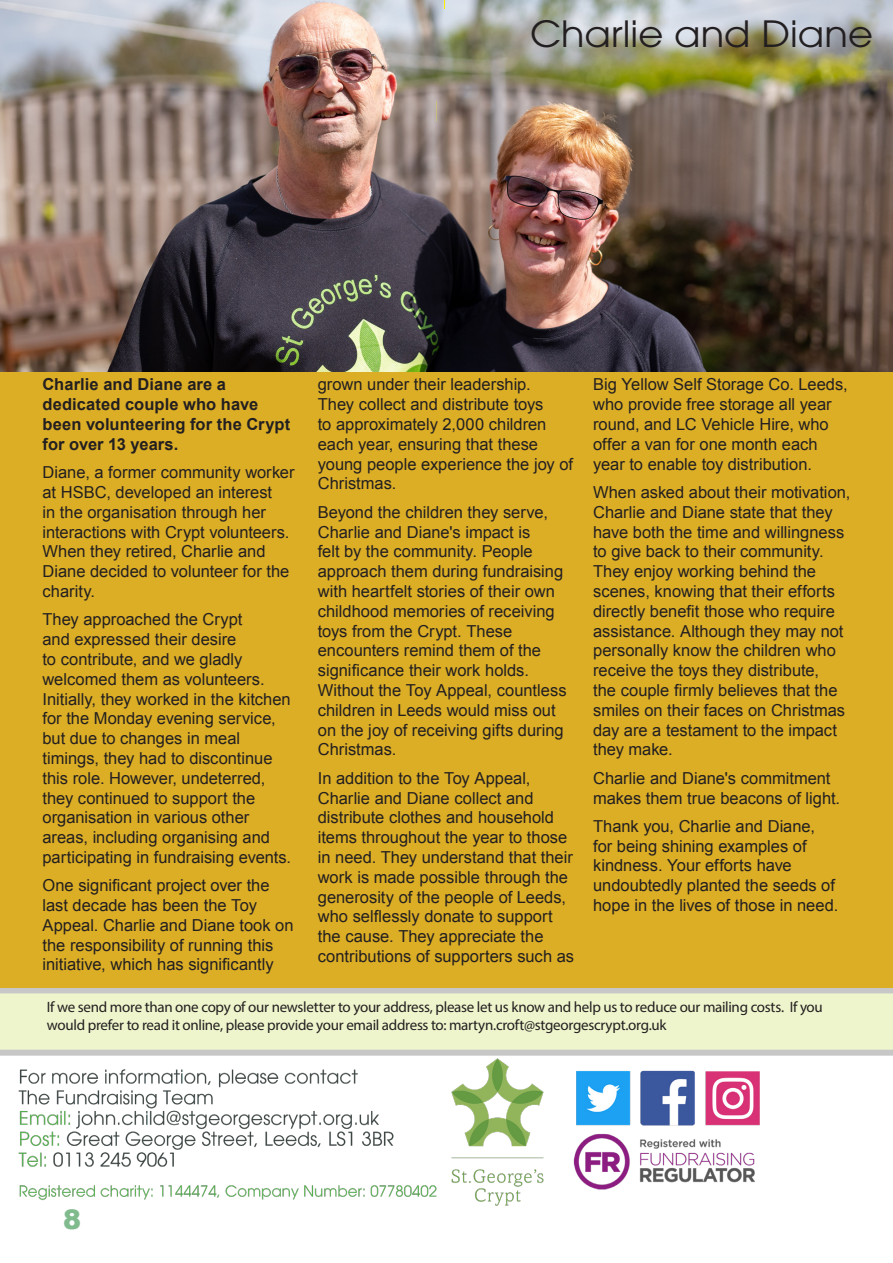
<style>
.page{position:relative;width:893px;height:1263px;background:#fff}
.page>*{position:absolute;margin:0;border:0;box-sizing:border-box;transform-origin:0 0}
.t1{font:36px "ITC Avant Garde Pro";color:#231f20;scale:1.07 1}
.t2{font:900 27px "Arial";color:#80bb8e}
.IN_BRIEF_HEADER{font:16.5px/19.8px "Arial";color:#231f20}
.IN_BRIEF_HEADER-2{font:700 16.5px/19.8px "Arial";letter-spacing:.005em;color:#231f20}
.IN_BRIEF_HEADER-3{font:15px/18px "Myriad Pro";letter-spacing:-.02em;color:#231f20}
</style>
<div class="page">
<svg style="left:0;top:987px;width:893px;height:69px;background:#e7ebc8"></svg>
<div style="left:0;top:0;width:893px;height:987px;background:#dcae26"></div>
<img style="left:0;top:0;width:893px;height:371px">
<img style="left:18px;top:1058px;width:742px;height:148px">
<p class="t1" style="left:530px;top:11px;width:322px">Charlie and Diane</p>
<p class="IN_BRIEF_HEADER-2" style="left:43px;top:375px;width:249px">Charlie and Diane are a dedicated couple who have been volunteering for the Crypt for over 13 years.</p>
<p class="IN_BRIEF_HEADER" style="left:43px;top:463px;width:253px">Diane, a former community worker at HSBC, developed an interest<br>in the organisation through her interactions with Crypt volunteers.<br>When they retired, Charlie and<br>Diane decided to volunteer for the charity.</p>
<p class="IN_BRIEF_HEADER" style="left:43px;top:610px;width:250px">They approached the Crypt<br>and expressed their desire<br>to contribute, and we gladly welcomed them as volunteers.<br>Initially, they worked in the kitchen for the Monday evening service, but due to changes in meal timings, they had to discontinue this role. However, undeterred, they continued to support the organisation in various other areas, including organising and participating in fundraising events.</p>
<p class="IN_BRIEF_HEADER" style="left:43px;top:876px;width:253px">One significant project over the last decade has been the Toy Appeal. Charlie and Diane took on the responsibility of running this initiative, which has significantly</p>
<p class="IN_BRIEF_HEADER" style="left:318px;top:375px;width:257px">grown under their leadership.<br>They collect and distribute toys<br>to approximately 2,000 children each year, ensuring that these young people experience the joy of<br>Christmas.</p>
<p class="IN_BRIEF_HEADER" style="left:318px;top:502px;width:250px">Beyond the children they serve,<br>Charlie and Diane's impact is<br>felt by the community. People approach them during fundraising with heartfelt stories of their own childhood memories of receiving toys from the Crypt. These encounters remind them of the significance their work holds.<br>Without the Toy Appeal, countless children in Leeds would miss out on the joy of receiving gifts during<br>Christmas.</p>
<p class="IN_BRIEF_HEADER" style="left:318px;top:768px;width:258px">In addition to the Toy Appeal, Charlie and Diane collect and distribute clothes and household items throughout the year to those in need. They understand that their work is made possible through the generosity of the people of Leeds, who selflessly donate to support the cause. They appreciate the contributions of supporters such as</p>
<p class="IN_BRIEF_HEADER" style="left:593px;top:375px;width:256px">Big Yellow Self Storage Co. Leeds, who provide free storage all year round, and LC Vehicle Hire, who offer a van for one month each year to enable toy distribution.</p>
<p class="IN_BRIEF_HEADER" style="left:593px;top:482px;width:259px">When asked about their motivation,<br>Charlie and Diane state that they have both the time and willingness to give back to their community.<br>They enjoy working behind the scenes, knowing that their efforts directly benefit those who require assistance. Although they may not personally know the children who receive the toys they distribute,<br>the couple firmly believes that the smiles on their faces on Christmas day are a testament to the impact they make.</p>
<p class="IN_BRIEF_HEADER" style="left:593px;top:768px;width:249px">Charlie and Diane's commitment makes them true beacons of light.</p>
<p class="IN_BRIEF_HEADER" style="left:593px;top:816px;width:247px">Thank you, Charlie and Diane, for being shining examples of kindness. Your efforts have undoubtedly planted the seeds of hope in the lives of those in need.</p>
<p class="IN_BRIEF_HEADER-3" style="left:47px;top:998px;width:777px">If we send more than one copy of our newsletter to your address, please let us know and help us to reduce our mailing costs. If you would prefer to read it online, please provide your email address to: martyn.croft@stgeorgescrypt.org.uk</p>
<h2 class="t2" style="left:63px;top:1200px;width:20px">8</h2>
</div>
